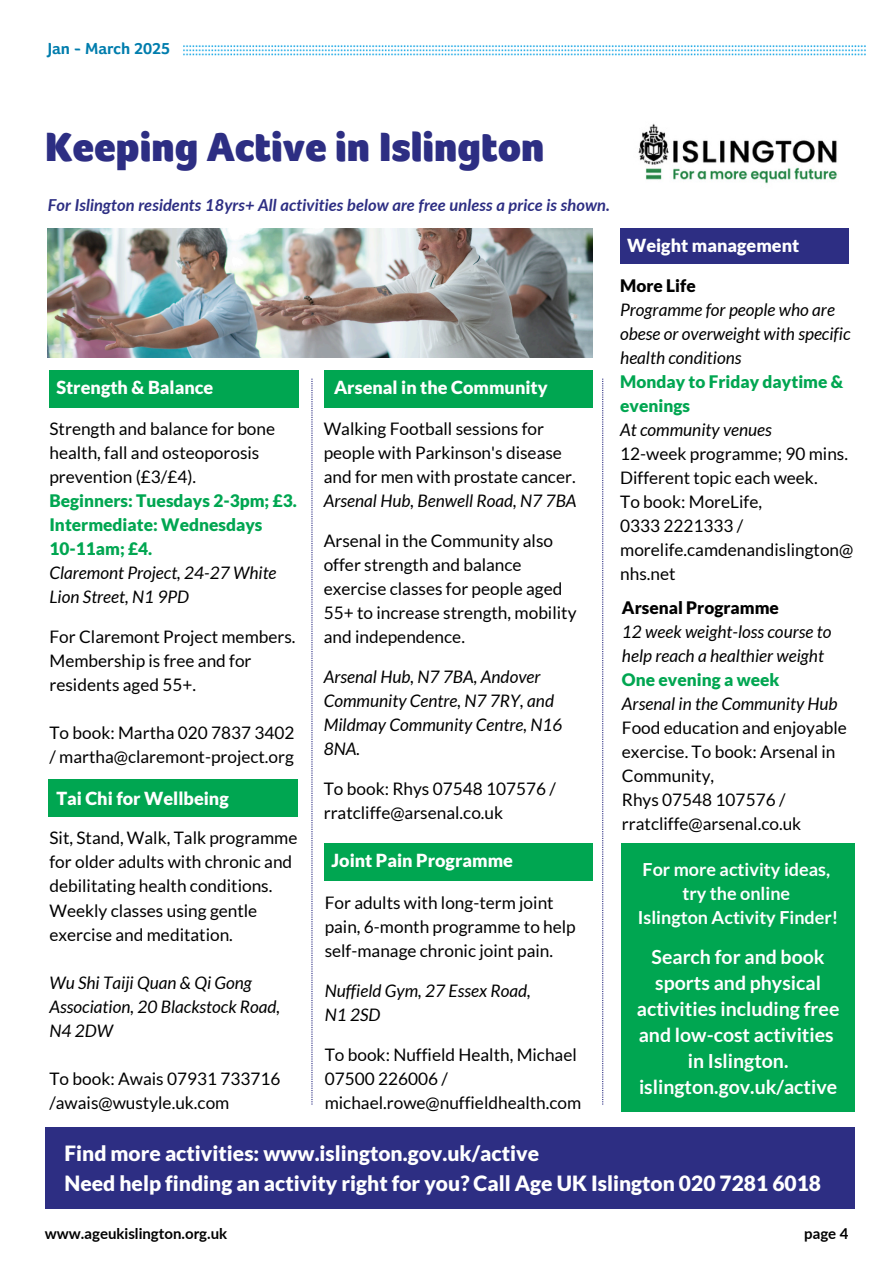
<style>
.page{position:relative;width:894px;height:1264px;background:#fff}
.page>*{position:absolute;margin:0;border:0;box-sizing:border-box;transform-origin:0 0}
.t1{font:900 42px "Foco";color:#2d2e83}
.t2{font:900 21px/29.2px "Lato";color:#fff}
.t3{font:700 19.5px/26px "Lato";color:#fff;text-align:center}
.t4{font:900 18px "Lato";color:#fff}
.t5{font:700 18px/24px "Lato";color:#fff;text-align:center}
.t6{font:17.25px/24px "Lato";color:#000}
.t7{font:italic 17.25px/24px "Lato";color:#000}
.t8{font:italic 700 16.5px "Lato";color:#2d2e83}
.t9{font:700 16.5px "Foco Age UK";color:#007dad}
.t10{font:700 15px "Lato";color:#000}
.s1{font-weight:900;color:#00a651}
.s2{font-style:italic}
.s3{font-weight:900}
</style>
<div class="page">
<img style="left:48px;top:228px;width:544px;height:129px">
<div style="left:45px;top:1127px;width:809px;height:81px;background:#2d2e83"></div>
<img style="left:638px;top:123px;width:199px;height:61px">
<div style="left:621px;top:842px;width:233px;height:269px;background:#00a651"></div>
<div style="left:323px;top:842px;width:269px;height:38px;background:#00a651"></div>
<div style="left:48px;top:778px;width:249px;height:38px;background:#00a651"></div>
<svg style="left:602px;top:378px;width:1px;height:726px"></svg>
<div style="left:323px;top:370px;width:269px;height:37px;background:#00a651"></div>
<div style="left:49px;top:369px;width:250px;height:38px;background:#00a651"></div>
<div style="left:620px;top:228px;width:228px;height:36px;background:#2d2e83"></div>
<svg style="left:311px;top:378px;width:1px;height:726px"></svg>
<img style="left:183px;top:45px;width:682px;height:11px">
<h4 class="t9" style="left:48px;top:39px;width:124px">Jan - March 2025</h4>
<p class="t1" style="left:45px;top:123px;width:501px">Keeping Active in Islington</p>
<h3 class="t8" style="left:48px;top:195px;width:563px">For Islington residents 18yrs+ All activities below are free unless a price is shown.</h3>
<h4 class="t4" style="left:56px;top:376px;width:158px">Strength &amp; Balance</h4>
<h4 class="t6" style="left:49px;top:416px;width:249px">Strength and balance for bone health, fall and osteoporosis prevention (£3/£4).<br><span class="s1">Beginners: Tuesdays 2-3pm; £3.<br>Intermediate: Wednesdays<br>10-11am; £4.<br></span><span class="s2">Claremont Project, 24-27 White<br>Lion Street, N1 9PD</span></h4>
<h4 class="t6" style="left:49px;top:624px;width:247px">For Claremont Project members.<br>Membership is free and for residents aged 55+.</h4>
<h3 class="t6" style="left:49px;top:720px;width:246px">To book: Martha 020 7837 3402 / martha@claremont-project.org</h3>
<h4 class="t4" style="left:56px;top:787px;width:174px">Tai Chi for Wellbeing</h4>
<p class="t6" style="left:49px;top:825px;width:249px">Sit, Stand, Walk, Talk programme for older adults with chronic and debilitating health conditions.<br>Weekly classes using gentle exercise and meditation.</p>
<h3 class="t7" style="left:49px;top:969px;width:232px">Wu Shi Taiji Quan &amp; Qi Gong<br>Association, 20 Blackstock Road,<br>N4 2DW</h3>
<h4 class="t6" style="left:49px;top:1065px;width:232px">To book: Awais 07931 733716 /awais@wustyle.uk.com</h4>
<h4 class="t4" style="left:334px;top:376px;width:215px">Arsenal in the Community</h4>
<h4 class="t6" style="left:323px;top:416px;width:254px">Walking Football sessions for people with Parkinson's disease and for men with prostate cancer.<br><span class="s2">Arsenal Hub, Benwell Road, N7 7BA</span></h4>
<p class="t6" style="left:323px;top:528px;width:254px">Arsenal in the Community also offer strength and balance exercise classes for people aged<br>55+ to increase strength, mobility and independence.</p>
<h3 class="t7" style="left:323px;top:664px;width:240px">Arsenal Hub, N7 7BA, Andover<br>Community Centre, N7 7RY, and<br>Mildmay Community Centre, N16<br>8NA.</h3>
<h4 class="t6" style="left:323px;top:776px;width:234px">To book: Rhys 07548 107576 / rratcliffe@arsenal.co.uk</h4>
<h4 class="t4" style="left:331px;top:849px;width:183px">Joint Pain Programme</h4>
<h4 class="t6" style="left:324px;top:889px;width:252px">For adults with long-term joint pain, 6-month programme to help self-manage chronic joint pain.</h4>
<h4 class="t7" style="left:324px;top:977px;width:207px">Nuffield Gym, 27 Essex Road,<br>N1 2SD</h4>
<h3 class="t6" style="left:324px;top:1041px;width:258px">To book: Nuffield Health, Michael<br>07500 226006 / michael.rowe@nuffieldhealth.com</h3>
<p class="t4" style="left:627px;top:235px;width:174px">Weight management</p>
<h4 class="t6" style="left:620px;top:273px;width:235px"><span class="s3">More Life<br></span><span class="s2">Programme for people who are obese or overweight with specific health conditions<br></span><span class="s1">Monday to Friday daytime &amp; evenings<br></span><span class="s2">At community venues<br></span>12-week programme; 90 mins.<br>Different topic each week.<br>To book: MoreLife,<br>0333 2221333 / morelife.camdenandislington@ nhs.net</h4>
<h4 class="t6" style="left:621px;top:595px;width:226px"><span class="s3">Arsenal Programme<br></span><span class="s2">12 week weight-loss course to help reach a healthier weight<br></span><span class="s1">One evening a week<br></span><span class="s2">Arsenal in the Community Hub<br></span>Food education and enjoyable exercise. To book: Arsenal in<br>Community,<br>Rhys 07548 107576 / rratcliffe@arsenal.co.uk</h4>
<h3 class="t5" style="left:637px;top:857px;width:202px">For more activity ideas, try the online<br>Islington Activity Finder!</h3>
<p class="t3" style="left:636px;top:943px;width:204px">Search for and book sports and physical activities including free and low-cost activities in Islington. islington.gov.uk/active</p>
<h3 class="t2" style="left:64px;top:1138px;width:758px">Find more activities: www.islington.gov.uk/active<br>Need help finding an activity right for you? Call Age UK Islington 020 7281 6018</h3>
<h1 class="t10" style="left:45px;top:1224px;width:184px">www.ageukislington.org.uk</h1>
<h4 class="t10" style="left:804px;top:1224px;width:46px">page 4</h4>
</div>
